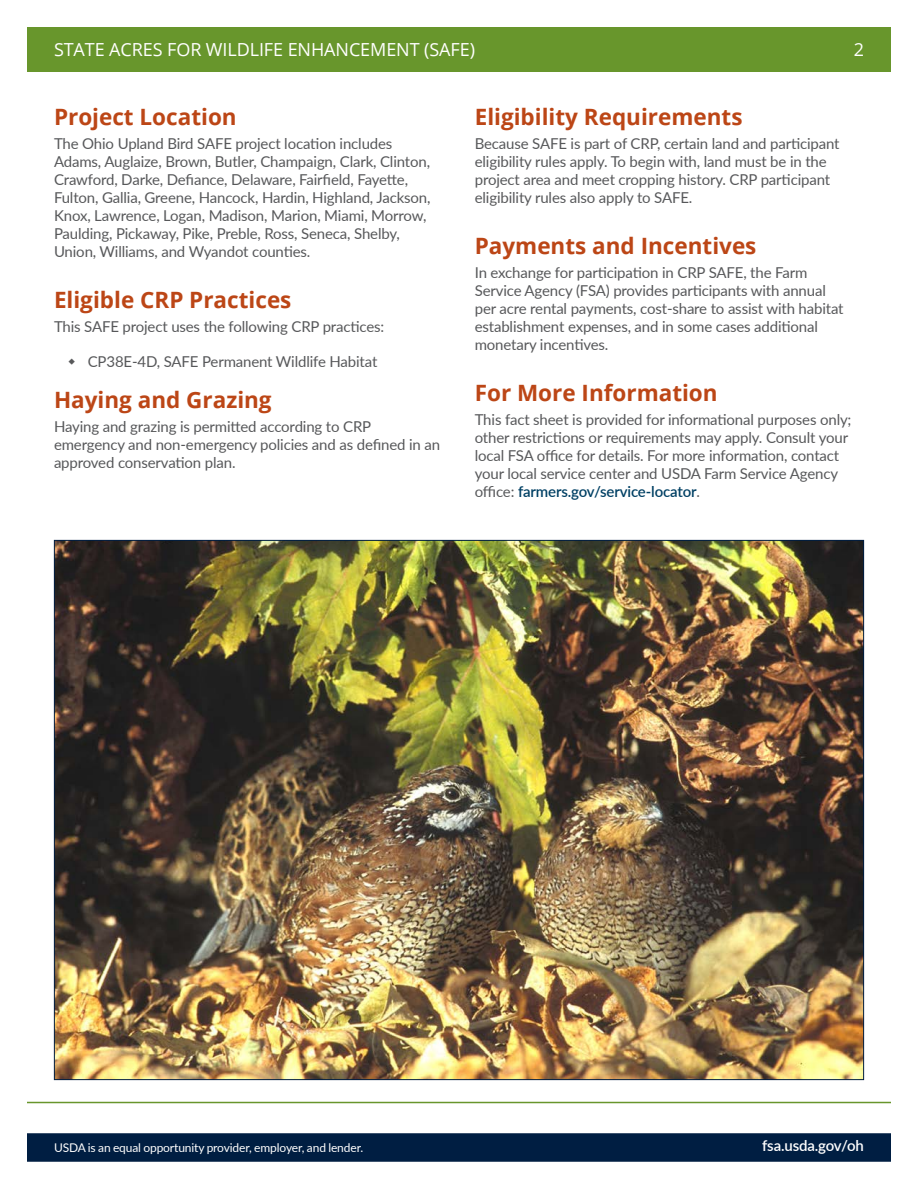
<style>
.page{position:relative;width:918px;height:1188px;background:#fff}
.page>*{position:absolute;margin:0;border:0;box-sizing:border-box;transform-origin:0 0}
.Body_Subhead{font:700 22.5px "Open Sans";color:#bc4616}
.t1{font:18px "Open Sans";letter-spacing:-.005em;color:#fff}
.Body_Text{font:15px/18px "Lato";letter-spacing:-.01em;color:#57585a}
.Body_Text_White{font:600 15px "Lato";letter-spacing:-.01em;color:#fff}
.Body_Text_White-2{font:12px "Lato";letter-spacing:-.01em;color:#fff}
.s1{font-weight:600;color:#004064}
</style>
<div class="page">
<div style="left:27px;top:1133px;width:864px;height:29px;background:#001e42;border:2px solid #001e42"></div>
<hr style="left:27px;top:1102px;width:864px;height:1px;background:#68962c">
<div style="left:27px;top:27px;width:864px;height:44px;background:#68962c"></div>
<img style="left:56px;top:542px;width:806px;height:536px">
<p class="t1" style="left:54px;top:37px;width:423px">STATE ACRES FOR WILDLIFE ENHANCEMENT (SAFE)</p>
<p class="t1" style="left:854px;top:37px;width:12px">2</p>
<h2 class="Body_Subhead" style="left:54px;top:101px;width:184px">Project Location</h2>
<p class="Body_Text" style="left:54px;top:134px;width:378px">The Ohio Upland Bird SAFE project location includes Adams, Auglaize, Brown, Butler, Champaign, Clark, Clinton, Crawford, Darke, Defiance, Delaware, Fairfield, Fayette, Fulton, Gallia, Greene, Hancock, Hardin, Highland, Jackson, Knox, Lawrence, Logan, Madison, Marion, Miami, Morrow, Paulding, Pickaway, Pike, Preble, Ross, Seneca, Shelby, Union, Williams, and Wyandot counties.</p>
<h2 class="Body_Subhead" style="left:54px;top:284px;width:239px">Eligible CRP Practices</h2>
<p class="Body_Text" style="left:54px;top:317px;width:332px">This SAFE project uses the following CRP practices:</p>
<p class="Body_Text" style="left:88px;top:352px;width:291px">CP38E-4D, SAFE Permanent Wildlife Habitat</p>
<h2 class="Body_Subhead" style="left:54px;top:384px;width:219px">Haying and Grazing</h2>
<p class="Body_Text" style="left:54px;top:417px;width:388px">Haying and grazing is permitted according to CRP emergency and non-emergency policies and as defined in an approved conservation plan.</p>
<h2 class="Body_Subhead" style="left:475px;top:101px;width:269px">Eligibility Requirements</h2>
<p class="Body_Text" style="left:475px;top:134px;width:366px">Because SAFE is part of CRP, certain land and participant eligibility rules apply. To begin with, land must be in the project area and meet cropping history. CRP participant eligibility rules also apply to SAFE.</p>
<h2 class="Body_Subhead" style="left:475px;top:230px;width:283px">Payments and Incentives</h2>
<p class="Body_Text" style="left:475px;top:263px;width:370px">In exchange for participation in CRP SAFE, the Farm Service Agency (FSA) provides participants with annual per acre rental payments, cost-share to assist with habitat establishment expenses, and in some cases additional monetary incentives.</p>
<h2 class="Body_Subhead" style="left:475px;top:377px;width:244px">For More Information</h2>
<p class="Body_Text" style="left:475px;top:410px;width:378px">This fact sheet is provided for informational purposes only; other restrictions or requirements may apply. Consult your local FSA office for details. For more information, contact your local service center and USDA Farm Service Agency office: <span class="s1">farmers.gov/service-locator</span>.</p>
<p class="Body_Text_White-2" style="left:54px;top:1139px;width:311px">USDA is an equal opportunity provider, employer, and lender.</p>
<p class="Body_Text_White" style="left:762px;top:1135px;width:103px">fsa.usda.gov/oh</p>
</div>
